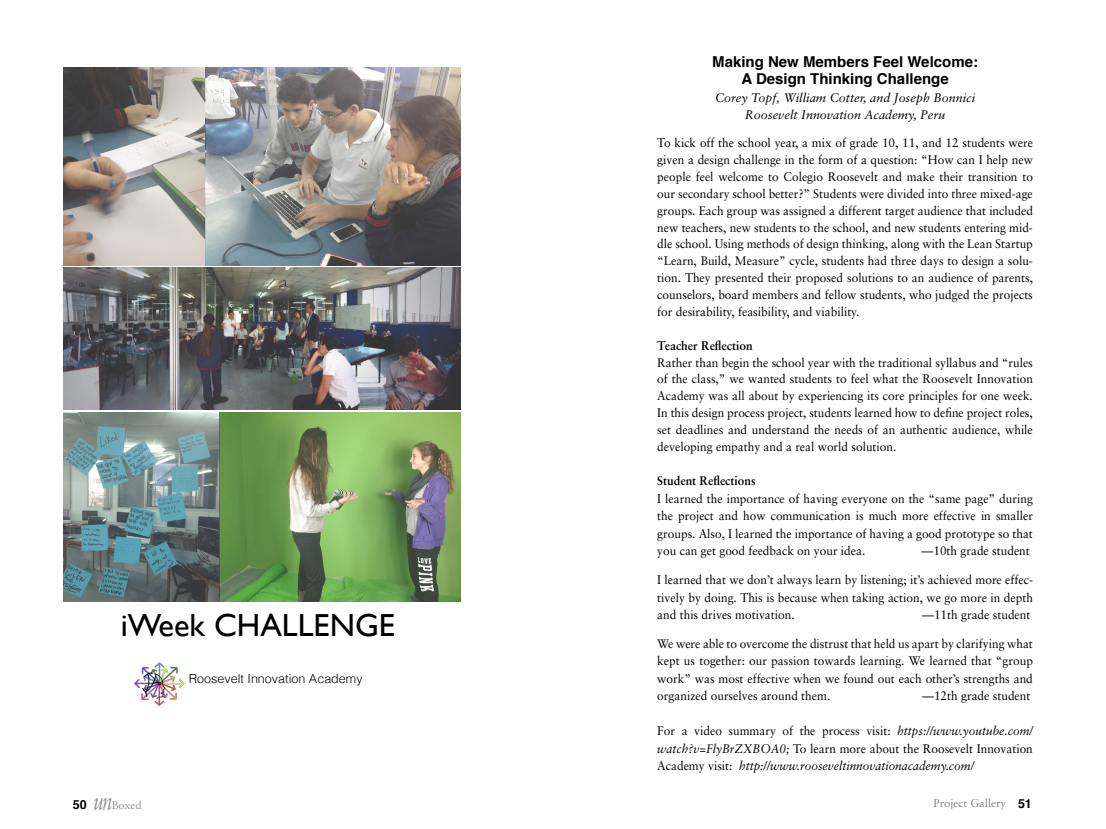
<style>
.page{position:relative;width:1106px;height:829px;background:#fff}
.page>*{position:absolute;margin:0;border:0;box-sizing:border-box;transform-origin:0 0}
.t1{font:31.88px "Gill Sans";color:#000}
.t2{font:700 15px/17.5px "Helvetica";color:#000;text-align:center}
.t3{font:12.5px/16.9px "Sabon";color:#000;text-align:justify;scale:.95 1}
.t4{font:italic 12.5px/17.5px "Sabon";color:#000;text-align:justify;scale:.95 1}
.t5{font:italic 12.5px/17.5px "Sabon";color:#000;text-align:center}
.t6{font:700 12.5px "Sabon";color:#000;scale:.95 1}
.t7{font:700 12.5px "Helvetica";color:#000}
.t8{font:300 12.38px "Helvetica";color:#000}
.t9{font:11.25px "Sabon";color:#808285}
.t10{font:11.25px "Sabon";letter-spacing:-.02em;color:#939598}
.s1{font-style:normal}
.s2{font-family:"Sabon";font-weight:400;font-style:italic;font-size:26.25px;color:#939598}
</style>
<div class="page">
<img style="left:63px;top:68px;width:397px;height:197px">
<img style="left:63px;top:268px;width:397px;height:141px">
<img style="left:63px;top:412px;width:397px;height:189px">
<img style="left:134px;top:663px;width:50px;height:42px">
<p class="t2" style="left:712px;top:53px;width:267px">Making New Members Feel Welcome:<br>A Design Thinking Challenge</p>
<p class="t5" style="left:714px;top:88px;width:261px">Corey Topf, William Cotter, and Joseph Bonnici<br>Roosevelt Innovation Academy, Peru</p>
<p class="t3" style="left:657px;top:134px;width:397px">To kick off the school year, a mix of grade 10, 11, and 12 students were given a design challenge in the form of a question: “How can I help new people feel welcome to Colegio Roosevelt and make their transition to our secondary school better?” Students were divided into three mixed-age groups. Each group was assigned a different target audience that included new teachers, new students to the school, and new students entering mid&shy;dle school. Using methods of design thinking, along with the Lean Startup “Learn, Build, Measure” cycle, students had three days to design a solu&shy;tion. They presented their proposed solutions to an audience of parents, counselors, board members and fellow students, who judged the projects for desirability, feasibility, and viability.</p>
<p class="t6" style="left:657px;top:338px;width:102px">Teacher Reflection</p>
<p class="t3" style="left:657px;top:354px;width:397px">Rather than begin the school year with the traditional syllabus and “rules of the class,” we wanted students to feel what the Roosevelt Innovation Academy was all about by experiencing its core principles for one week.<br>In this design process project, students learned how to define project roles, set deadlines and understand the needs of an authentic audience, while developing empathy and a real world solution.</p>
<p class="t6" style="left:657px;top:473px;width:105px">Student Reflections</p>
<p class="t3" style="left:657px;top:490px;width:397px;line-height:17.5px">I learned the importance of having everyone on the “same page” during the project and how communication is much more effective in smaller groups. Also, I learned the importance of having a good prototype so that you can get good feedback on your idea.</p>
<p class="t3" style="left:921px;top:542px;width:115px">—10th grade student</p>
<p class="t3" style="left:657px;top:571px;width:397px;line-height:17.5px">I learned that we don’t always learn by listening; it’s achieved more effec&shy;tively by doing. This is because when taking action, we go more in depth and this drives motivation.</p>
<p class="t3" style="left:921px;top:606px;width:115px">—11th grade student</p>
<p class="t3" style="left:657px;top:635px;width:397px;line-height:17.5px">We were able to overcome the distrust that held us apart by clarifying what kept us together: our passion towards learning. We learned that “group work” was most effective when we found out each other’s strengths and organized ourselves around them.</p>
<h1 class="t1" style="left:121px;top:606px;width:276px">iWeek CHALLENGE</h1>
<p class="t8" style="left:189px;top:669px;width:175px">Roosevelt Innovation Academy</p>
<p class="t3" style="left:921px;top:687px;width:115px">—12th grade student</p>
<p class="t4" style="left:657px;top:722px;width:397px"><span class="s1">For a video summary of the process visit:</span> https://www.youtube.com/ watch?v=FlyBrZXBOA0; <span class="s1">To learn more about the Roosevelt Innovation Academy visit:</span> http://www.rooseveltinnovationacademy.com/</p>
<p class="t9" style="left:933px;top:796px;width:74px">Project Gallery</p>
<p class="t7" style="left:73px;top:794px;width:41px">50 <span class="s2">un</span></p>
<p class="t10" style="left:112px;top:798px;width:31px">Boxed</p>
<p class="t7" style="left:1017px;top:794px;width:15px">51</p>
</div>
